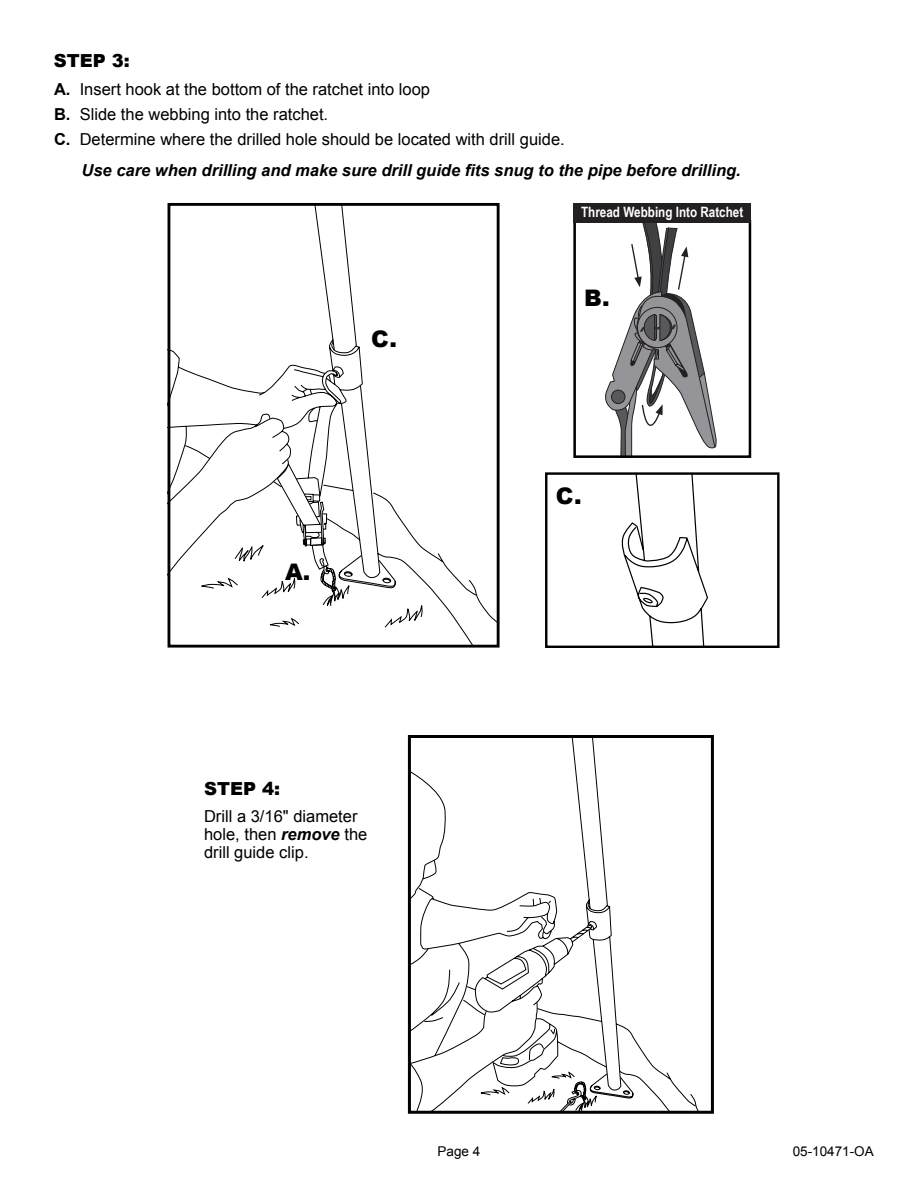
<style>
.page{position:relative;width:918px;height:1188px;background:#fff}
.page>*{position:absolute;margin:0;border:0;box-sizing:border-box;transform-origin:0 0}
.t1{font:900 22.8px "Arial";color:#000}
.t2{font:900 18px "Arial";color:#000}
.t3{font:16.5px/24.8px "Arial";color:#000}
.t4{font:italic 700 16.5px "Arial";color:#000}
.t5{font:700 14.25px "Arial Narrow";color:#fff}
.t6{font:13.5px "Arial";color:#000}
.s1{font-weight:700}
.s2{font-weight:700;font-style:italic}
</style>
<div class="page">
<svg style="left:572px;top:739px;width:45px;height:278px"></svg>
<svg style="left:538px;top:859px;width:69px;height:158px"></svg>
<svg style="left:412px;top:772px;width:126px;height:338px"></svg>
<div style="left:408px;top:735px;width:306px;height:379px;border:3px solid #000"></div>
<svg style="left:424px;top:1017px;width:288px;height:96px"></svg>
<svg style="left:605px;top:224px;width:112px;height:230px"></svg>
<div style="left:573px;top:220px;width:178px;height:238px;border:3px solid #000"></div>
<div style="left:573px;top:203px;width:178px;height:19px;background:#241f21"></div>
<svg style="left:621px;top:475px;width:87px;height:170px"></svg>
<div style="left:545px;top:472px;width:235px;height:176px;border:2px solid #000"></div>
<svg style="left:423px;top:548px;width:73px;height:96px"></svg>
<svg style="left:167px;top:204px;width:190px;height:374px"></svg>
<div style="left:168px;top:203px;width:332px;height:445px;border:3px solid #000"></div>
<svg style="left:201px;top:340px;width:222px;height:288px"></svg>
<p class="t2" style="left:54px;top:50px;width:77px">STEP 3:</p>
<p class="t3" style="left:54px;top:77px;width:512px"><span class="s1">A.</span> Insert hook at the bottom of the ratchet into loop<br><span class="s1">B.</span> Slide the webbing into the ratchet.<br><span class="s1">C.</span> Determine where the drilled hole should be located with drill guide.</p>
<p class="t4" style="left:82px;top:159px;width:661px">Use care when drilling and make sure drill guide fits snug to the pipe before drilling.</p>
<p class="t5" style="left:581px;top:201px;width:164px">Thread Webbing into ratchet</p>
<h1 class="t1" style="left:371px;top:326px;width:27px">C.</h1>
<h1 class="t1" style="left:285px;top:559px;width:27px">A.</h1>
<p class="t2" style="left:204px;top:778px;width:77px">STEP 4:</p>
<p class="t3" style="left:204px;top:807px;width:165px;line-height:18px">Drill a 3/16" diameter hole, then <span class="s2">remove</span> the drill guide clip.</p>
<h1 class="t1" style="left:584px;top:285px;width:27px">B.</h1>
<h1 class="t1" style="left:556px;top:483px;width:27px">C.</h1>
<p class="t6" style="left:438px;top:1142px;width:44px">Page 4</p>
<p class="t6" style="left:793px;top:1142px;width:83px">05-10471-OA</p>
</div>
